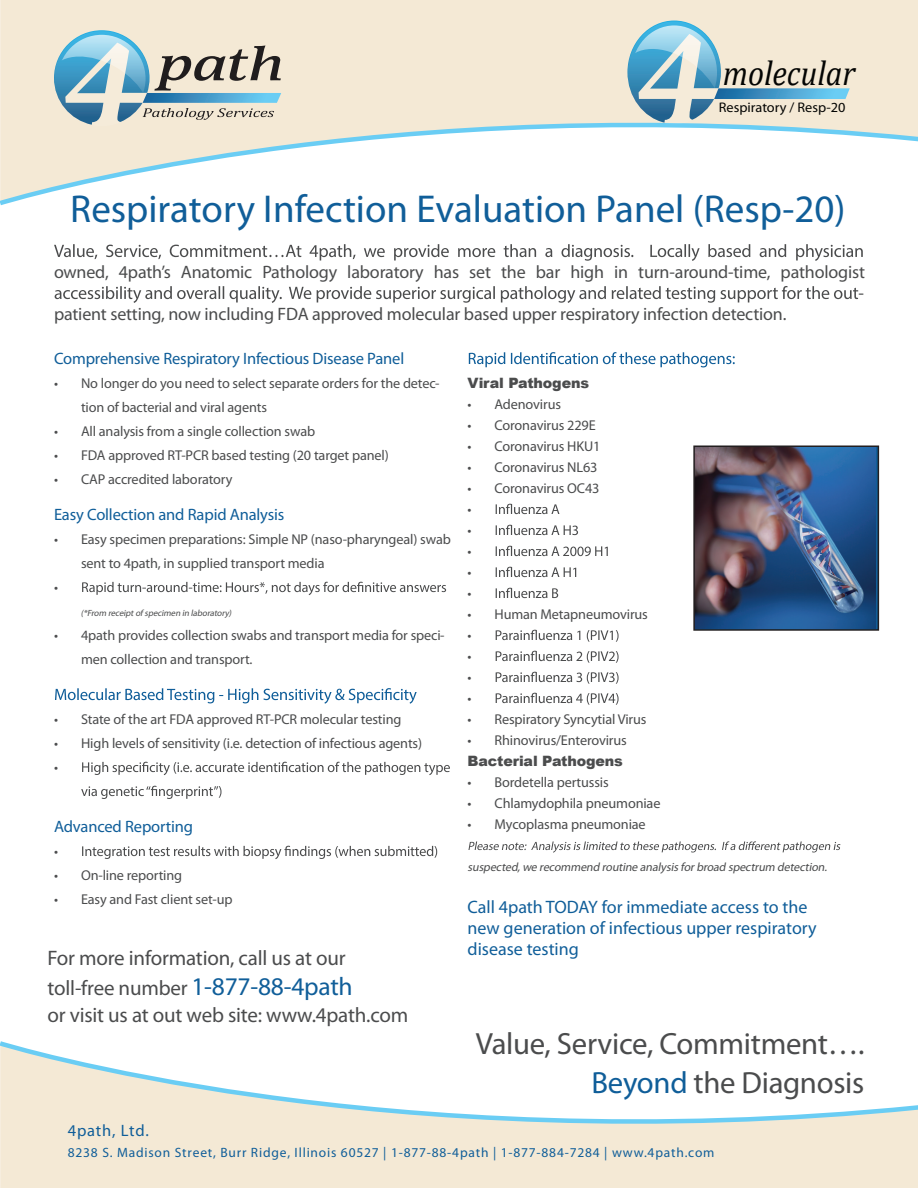
<style>
.page{position:relative;width:918px;height:1188px;background:#fff}
.page>*{position:absolute;margin:0;border:0;box-sizing:border-box;transform-origin:0 0}
.t1{font:39px "Myriad Pro";color:#105e99}
.t2{font:italic 34.95px "Cambria";color:#040503;scale:.9 1}
.t3{font:30.75px/39px "Myriad Pro";letter-spacing:-.01em;color:#4b4c4d;text-align:right}
.t4{font:21px/30px "Myriad Pro";letter-spacing:-.01em;color:#4b4c4d}
.t5{font:18px "Myriad Pro";letter-spacing:-.01em;color:#4b4c4d}
.t6{font:18px/21px "Myriad Pro";color:#105e99}
.t7{font:16.5px "Myriad Pro";letter-spacing:-.01em;color:#105e99}
.t8{font:16.5px "Myriad Pro";letter-spacing:.05em;color:#105e99}
.t9{font:14.25px/21px "Myriad Pro";letter-spacing:-.01em;color:#4b4c4d}
.t10{font:900 14.25px "Arial";letter-spacing:-.01em;color:#4b4c4d}
.t11{font:13.95px "Myriad Pro";color:#040503}
.t12{font:13.5px "Myriad Pro";letter-spacing:.06em;color:#105e99}
.t13{font:italic 12px "Myriad Pro";color:#4b4c4d}
.t14{font:italic 9px "Myriad Pro";color:#4b4c4d}
.s1{font-size:25.5px;color:#105e99}
.s2{color:#105e99}
</style>
<div class="page">
<div style="left:0;top:1161px;width:918px;height:27px;background:#f4e9d5"></div>
<div style="left:0;top:0;width:918px;height:85px;background:#f4e9d5"></div>
<svg style="left:0;top:85px;width:918px;height:121px"></svg>
<svg style="left:0;top:1041px;width:918px;height:120px"></svg>
<svg style="left:82px;top:582px;width:364px;height:13px"></svg>
<svg style="left:55px;top:688px;width:362px;height:16px"></svg>
<svg style="left:82px;top:762px;width:368px;height:13px"></svg>
<svg style="left:81px;top:786px;width:141px;height:13px"></svg>
<svg style="left:82px;top:846px;width:355px;height:13px"></svg>
<svg style="left:54px;top:244px;width:809px;height:17px"></svg>
<svg style="left:55px;top:286px;width:803px;height:17px"></svg>
<svg style="left:469px;top:352px;width:266px;height:15px"></svg>
<svg style="left:496px;top:504px;width:63px;height:10px"></svg>
<svg style="left:496px;top:525px;width:82px;height:10px"></svg>
<svg style="left:496px;top:546px;width:112px;height:10px"></svg>
<svg style="left:496px;top:567px;width:80px;height:10px"></svg>
<svg style="left:496px;top:588px;width:62px;height:10px"></svg>
<svg style="left:496px;top:630px;width:123px;height:12px"></svg>
<svg style="left:496px;top:651px;width:123px;height:12px"></svg>
<svg style="left:496px;top:672px;width:123px;height:12px"></svg>
<svg style="left:496px;top:693px;width:123px;height:12px"></svg>
<svg style="left:468px;top:841px;width:372px;height:12px"></svg>
<svg style="left:54px;top:30px;width:227px;height:95px"></svg>
<img style="left:696px;top:449px;width:180px;height:179px">
<div style="left:693px;top:446px;width:186px;height:185px;border:2px solid #231f20"></div>
<svg style="left:627px;top:21px;width:223px;height:102px"></svg>
<h2 class="t2" style="left:723px;top:48px;width:149px">molecular</h2>
<p class="t11" style="left:719px;top:99px;width:128px">Respiratory / Resp-20</p>
<h1 class="t1" style="left:70px;top:185px;width:777px">Respiratory Infection Evaluation Panel (Resp-20)</h1>
<p class="t5" style="left:54px;top:261px;width:813px">owned, 4path’s Anatomic Pathology laboratory has set the bar high in turn-around-time, pathologist</p>
<p class="t5" style="left:858px;top:282px;width:7px">-</p>
<p class="t5" style="left:54px;top:303px;width:734px">patient setting, now including FDA approved molecular based upper respiratory infection detection.</p>
<p class="t7" style="left:54px;top:348px;width:352px">Comprehensive Respiratory Infectious Disease Panel</p>
<p class="t9" style="left:81px;top:371px;width:360px;line-height:24px;text-indent:-27px">• No longer do you need to select separate orders for the detec&shy;tion of bacterial and viral agents</p>
<p class="t9" style="left:54px;top:420px;width:263px">• All analysis from a single collection swab</p>
<p class="t9" style="left:54px;top:444px;width:336px">• FDA approved RT-PCR based testing (20 target panel)</p>
<p class="t9" style="left:54px;top:468px;width:180px">• CAP accredited laboratory</p>
<p class="t7" style="left:54px;top:504px;width:232px">Easy Collection and Rapid Analysis</p>
<p class="t9" style="left:54px;top:528px;width:398px">• Easy specimen preparations: Simple NP (naso-pharyngeal) swab</p>
<p class="t9" style="left:81px;top:552px;width:245px">sent to 4path, in supplied transport media</p>
<p class="t9" style="left:54px;top:576px;width:6px">•</p>
<p class="t14" style="left:81px;top:607px;width:154px">(*From receiptof specimen in laboratory)</p>
<p class="t9" style="left:81px;top:623px;width:365px;line-height:24px;text-indent:-27px">• 4path provides collection swabs and transport media for speci&shy;men collection and transport.</p>
<p class="t9" style="left:54px;top:708px;width:349px">• State of the art FDA approved RT-PCR molecular testing</p>
<p class="t9" style="left:54px;top:731px;width:370px;line-height:24px">• High levels of sensitivity (i.e. detection of infectious agents) •</p>
<p class="t7" style="left:54px;top:816px;width:140px">Advanced Reporting</p>
<p class="t9" style="left:54px;top:840px;width:6px">•</p>
<p class="t9" style="left:54px;top:864px;width:130px">• On-line reporting</p>
<p class="t9" style="left:54px;top:888px;width:180px">• Easy and Fast client set-up</p>
<h3 class="t4" style="left:48px;top:942px;width:307px">For more information, call us at our toll-free number <span class="s1">1-877-88-4path</span></h3>
<h3 class="t4" style="left:48px;top:999px;width:362px">or visit us at out web site: www.4path.com</h3>
<p class="t10" style="left:468px;top:373px;width:123px">Viral Pathogens</p>
<p class="t9" style="left:468px;top:394px;width:95px">• Adenovirus</p>
<p class="t9" style="left:468px;top:415px;width:130px">• Coronavirus 229E</p>
<p class="t9" style="left:468px;top:436px;width:134px">• Coronavirus HKU1</p>
<p class="t9" style="left:468px;top:457px;width:132px">• Coronavirus NL63</p>
<p class="t9" style="left:468px;top:478px;width:134px">• Coronavirus OC43 •<br>•<br>•<br>•<br>•</p>
<p class="t9" style="left:468px;top:603px;width:182px">• Human Metapneumovirus •<br>•<br>•<br>•</p>
<p class="t9" style="left:468px;top:708px;width:180px">• Respiratory Syncytial Virus</p>
<p class="t9" style="left:468px;top:730px;width:161px">• Rhinovirus/Enterovirus</p>
<p class="t10" style="left:468px;top:751px;width:157px">Bacterial Pathogens</p>
<p class="t9" style="left:468px;top:772px;width:143px">• Bordetella pertussis</p>
<p class="t9" style="left:468px;top:793px;width:194px">• Chlamydophila pneumoniae</p>
<p class="t9" style="left:468px;top:814px;width:180px">• Mycoplasma pneumoniae</p>
<p class="t13" style="left:468px;top:860px;width:363px">suspected,we recommend routine analysis forbroad spectrum detection.</p>
<p class="t6" style="left:468px;top:896px;width:351px">Call 4path TODAY for immediate access to the new generation of infectious upper respiratory disease testing</p>
<h3 class="t3" style="left:476px;top:1024px;width:390px">Value, Service, Commitment….<br><span class="s2">Beyond</span> the Diagnosis</h3>
<p class="t8" style="left:68px;top:1121px;width:83px">4path, Ltd.</p>
<p class="t12" style="left:68px;top:1145px;width:648px">8238 S. Madison Street, Burr Ridge, Illinois 60527 | 1-877-88-4path | 1-877-884-7284 | www.4path.com</p>
</div>
